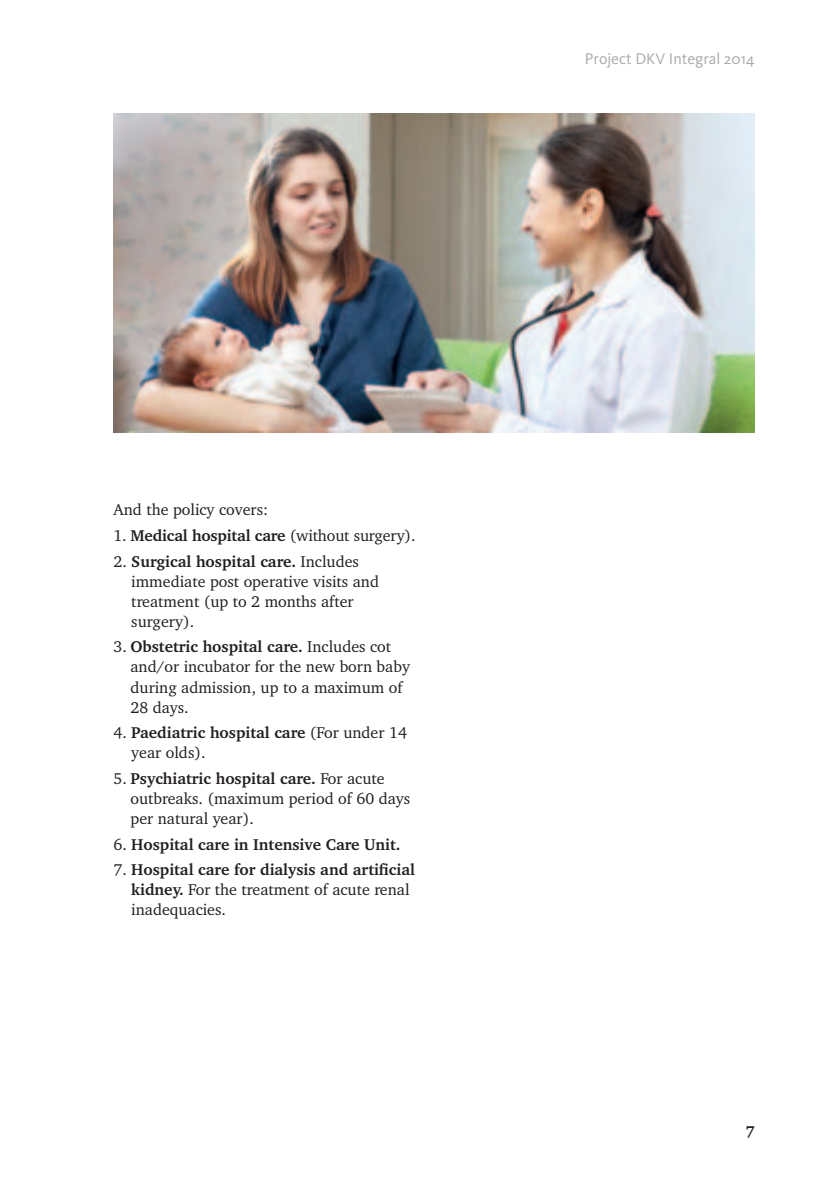
<style>
.page{position:relative;width:840px;height:1191px;background:#fff}
.page>*{position:absolute;margin:0;border:0;box-sizing:border-box;transform-origin:0 0}
.t1{font:16px/20px "Charter IT Cby BT";color:#231f20}
.t2{font:700 16px/20px "Charter IT Cby BT";color:#231f20}
.t3{font:16px "Kievit";color:#a8a9ad}
.s1{font-weight:700}
.s2{font-weight:400}
</style>
<div class="page">
<img style="left:113px;top:113px;width:641px;height:319px">
<p class="t3" style="left:584px;top:52px;width:171px">Project DKV Integral 2014</p>
<p class="t1" style="left:113px;top:501px;width:156px">And the policy covers:</p>
<p class="t1" style="left:113px;top:527px;width:303px">1. <span class="s1">Medical hospital care</span> (without surgery).</p>
<p class="t1" style="left:131px;top:552px;width:249px;text-indent:-18px">2. <span class="s1">Surgical hospital care.</span> Includes immediate post operative visits and treatment (up to 2 months after surgery).</p>
<p class="t1" style="left:130px;top:638px;width:281px;text-indent:-17px">3. <span class="s1">Obstetric hospital care.</span> Includes cot and/or incubator for the new born baby during admission, up to a maximum of<br>28 days.</p>
<p class="t1" style="left:131px;top:724px;width:277px;text-indent:-18px">4. <span class="s1">Paediatric hospital care</span> (For under 14 year olds).</p>
<p class="t1" style="left:130px;top:769px;width:281px;text-indent:-17px">5. <span class="s1">Psychiatric hospital care.</span> For acute outbreaks. (maximum period of 60 days per natural year).</p>
<p class="t2" style="left:113px;top:835px;width:288px"><span class="s2">6.</span> Hospital care in Intensive Care Unit.</p>
<p class="t2" style="left:131px;top:861px;width:285px;text-indent:-18px"><span class="s2">7.</span> Hospital care for dialysis and artificial kidney. <span class="s2">For the treatment of acute renal inadequacies.</span></p>
<p class="t2" style="left:745px;top:1122px;width:11px">7</p>
</div>
